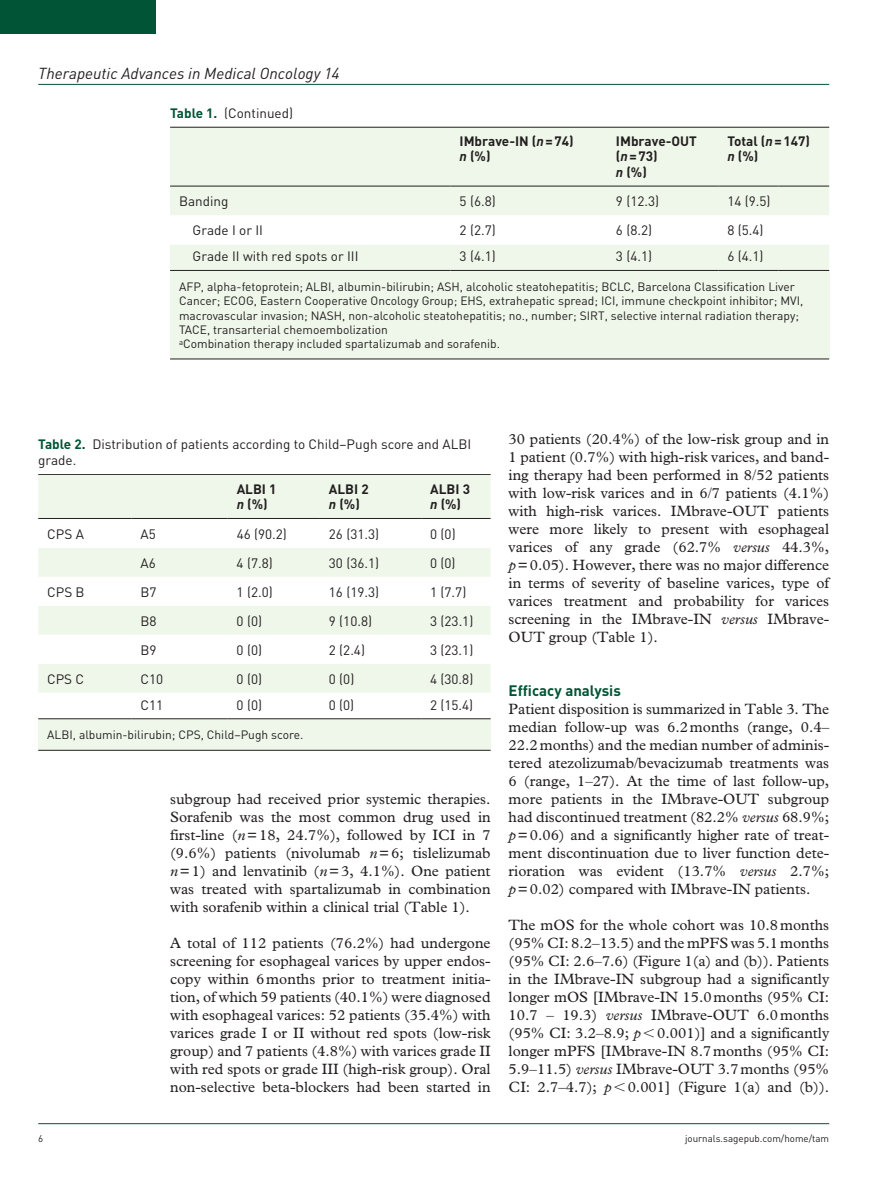
<style>
.page{position:relative;width:893px;height:1191px;background:#fff}
.page>*{position:absolute;margin:0;border:0;box-sizing:border-box;transform-origin:0 0}
.t1{font:italic 15.75px "DIN";color:#231f20}
.t2{font:15px/18px "Plantin Std";color:#231f20;text-align:justify}
.t3{font:700 15px "DIN";color:#015436}
.t4{font:13.5px/15.8px "DIN";color:#231f20}
.t5{font:700 13.5px/15.8px "DIN";color:#231f20}
.t6{font:12px/14.2px "DIN";color:#231f20}
.t7{font:9.75px "DIN";color:#231f20}
.s1{font-weight:700;color:#015436}
.s2{font-style:italic}
</style>
<div class="page">
<hr style="left:38px;top:84px;width:791px;height:1px;background:#015436">
<hr style="left:38px;top:1123px;width:791px;height:1px;background:#015436">
<div style="left:0;top:0;width:155px;height:34px;background:#015436"></div>
<div style="left:170px;top:270px;width:659px;height:88px;background:#eff7ea"></div>
<hr style="left:170px;top:358px;width:659px;height:1px;background:#231f20">
<div style="left:170px;top:128px;width:659px;height:58px;background:#eff7ea"></div>
<div style="left:170px;top:187px;width:659px;height:83px;background:#eff7ea"></div>
<svg style="left:170px;top:215px;width:659px;height:29px"></svg>
<hr style="left:170px;top:186px;width:281px;height:1px;background:#231f20">
<hr style="left:451px;top:186px;width:156px;height:1px;background:#231f20">
<hr style="left:607px;top:186px;width:111px;height:1px;background:#231f20">
<hr style="left:718px;top:186px;width:60px;height:1px;background:#231f20">
<hr style="left:778px;top:186px;width:51px;height:1px;background:#231f20">
<hr style="left:170px;top:270px;width:281px;height:1px;background:#231f20">
<hr style="left:451px;top:270px;width:156px;height:1px;background:#231f20">
<hr style="left:607px;top:270px;width:111px;height:1px;background:#231f20">
<hr style="left:718px;top:270px;width:60px;height:1px;background:#231f20">
<hr style="left:778px;top:270px;width:51px;height:1px;background:#231f20">
<hr style="left:170px;top:127px;width:659px;height:1px;background:#231f20">
<div style="left:38px;top:719px;width:453px;height:31px;background:#eff7ea"></div>
<hr style="left:38px;top:474px;width:453px;height:1px;background:#231f20">
<hr style="left:38px;top:750px;width:453px;height:1px;background:#231f20">
<div style="left:38px;top:475px;width:453px;height:43px;background:#eff7ea"></div>
<svg style="left:38px;top:548px;width:453px;height:145px;fill:#eff7ea"></svg>
<hr style="left:38px;top:518px;width:94px;height:1px;background:#231f20">
<hr style="left:132px;top:518px;width:96px;height:1px;background:#231f20">
<hr style="left:228px;top:518px;width:92px;height:1px;background:#231f20">
<hr style="left:320px;top:518px;width:101px;height:1px;background:#231f20">
<hr style="left:421px;top:518px;width:70px;height:1px;background:#231f20">
<hr style="left:38px;top:718px;width:94px;height:1px;background:#231f20">
<hr style="left:132px;top:718px;width:96px;height:1px;background:#231f20">
<hr style="left:228px;top:718px;width:92px;height:1px;background:#231f20">
<hr style="left:320px;top:718px;width:101px;height:1px;background:#231f20">
<hr style="left:421px;top:718px;width:70px;height:1px;background:#231f20">
<p class="t1" style="left:38px;top:63px;width:303px">Therapeutic Advances in Medical Oncology 14</p>
<p class="t4" style="left:170px;top:105px;width:125px"><span class="s1">Table 1.</span> (Continued)</p>
<p class="t5" style="left:460px;top:132px;width:116px">IMbrave-IN (<span class="s2">n</span>=74) <span class="s2">n</span> (%)</p>
<p class="t5" style="left:616px;top:132px;width:82px">IMbrave-OUT (<span class="s2">n</span>=73)<br><span class="s2">n</span> (%)</p>
<p class="t5" style="left:727px;top:132px;width:84px">Total (<span class="s2">n</span>=147) <span class="s2">n</span> (%)</p>
<p class="t4" style="left:179px;top:193px;width:51px">Banding</p>
<p class="t4" style="left:460px;top:193px;width:38px">5 (6.8)</p>
<p class="t4" style="left:616px;top:193px;width:45px">9 (12.3)</p>
<p class="t4" style="left:727px;top:193px;width:45px">14 (9.5)</p>
<p class="t4" style="left:193px;top:222px;width:72px">Grade I or II</p>
<p class="t4" style="left:460px;top:222px;width:38px">2 (2.7)</p>
<p class="t4" style="left:616px;top:222px;width:38px">6 (8.2)</p>
<p class="t4" style="left:727px;top:222px;width:38px">8 (5.4)</p>
<p class="t4" style="left:193px;top:248px;width:167px">Grade II with red spots or III</p>
<p class="t4" style="left:460px;top:248px;width:38px">3 (4.1)</p>
<p class="t4" style="left:616px;top:248px;width:38px">3 (4.1)</p>
<p class="t4" style="left:727px;top:248px;width:38px">6 (4.1)</p>
<p class="t6" style="left:179px;top:279px;width:626px">AFP, alpha-fetoprotein; ALBI, albumin-bilirubin; ASH, alcoholic steatohepatitis; BCLC, Barcelona Classification Liver Cancer; ECOG, Eastern Cooperative Oncology Group; EHS, extrahepatic spread; ICI, immune checkpoint inhibitor; MVI, macrovascular invasion; NASH, non-alcoholic steatohepatitis; no., number; SIRT, selective internal radiation therapy; TACE, transarterial chemoembolization<br><sup>a</sup>Combination therapy included spartalizumab and sorafenib.</p>
<p class="t4" style="left:38px;top:436px;width:434px"><span class="s1">Table 2.</span> Distribution of patients according to Child–Pugh score and ALBI grade.</p>
<p class="t5" style="left:237px;top:480px;width:41px">ALBI 1 <span class="s2">n</span> (%)</p>
<p class="t5" style="left:329px;top:480px;width:41px">ALBI 2 <span class="s2">n</span> (%)</p>
<p class="t5" style="left:430px;top:480px;width:41px">ALBI 3 <span class="s2">n</span> (%)</p>
<p class="t4" style="left:47px;top:526px;width:38px">CPS A</p>
<p class="t4" style="left:141px;top:526px;width:17px">A5</p>
<p class="t4" style="left:237px;top:526px;width:52px">46 (90.2)</p>
<p class="t4" style="left:329px;top:526px;width:52px">26 (31.3)</p>
<p class="t4" style="left:430px;top:526px;width:27px">0 (0)</p>
<p class="t4" style="left:141px;top:555px;width:17px">A6</p>
<p class="t4" style="left:237px;top:555px;width:38px">4 (7.8)</p>
<p class="t4" style="left:329px;top:555px;width:52px">30 (36.1)</p>
<p class="t4" style="left:430px;top:555px;width:27px">0 (0)</p>
<p class="t4" style="left:47px;top:584px;width:39px">CPS B</p>
<p class="t4" style="left:141px;top:584px;width:18px">B7</p>
<p class="t4" style="left:237px;top:584px;width:38px">1 (2.0)</p>
<p class="t4" style="left:329px;top:584px;width:52px">16 (19.3)</p>
<p class="t4" style="left:430px;top:584px;width:38px">1 (7.7)</p>
<p class="t4" style="left:141px;top:613px;width:18px">B8</p>
<p class="t4" style="left:237px;top:613px;width:27px">0 (0)</p>
<p class="t4" style="left:329px;top:613px;width:45px">9 (10.8)</p>
<p class="t4" style="left:430px;top:613px;width:45px">3 (23.1)</p>
<p class="t4" style="left:141px;top:642px;width:18px">B9</p>
<p class="t4" style="left:237px;top:642px;width:27px">0 (0)</p>
<p class="t4" style="left:329px;top:642px;width:38px">2 (2.4)</p>
<p class="t4" style="left:430px;top:642px;width:45px">3 (23.1)</p>
<p class="t4" style="left:47px;top:671px;width:39px">CPS C</p>
<p class="t4" style="left:141px;top:671px;width:24px">C10</p>
<p class="t4" style="left:237px;top:671px;width:27px">0 (0)</p>
<p class="t4" style="left:329px;top:671px;width:27px">0 (0)</p>
<p class="t4" style="left:430px;top:671px;width:45px">4 (30.8)</p>
<p class="t4" style="left:141px;top:697px;width:24px">C11</p>
<p class="t4" style="left:237px;top:697px;width:27px">0 (0)</p>
<p class="t4" style="left:329px;top:697px;width:27px">0 (0)</p>
<p class="t4" style="left:430px;top:697px;width:45px">2 (15.4)</p>
<p class="t6" style="left:47px;top:727px;width:258px">ALBI, albumin-bilirubin; CPS, Child–Pugh score.</p>
<p class="t2" style="left:170px;top:790px;width:322px">subgroup had received prior systemic therapies.<br>Sorafenib was the most common drug used in first-line (<span class="s2">n</span>=18, 24.7%), followed by ICI in 7 (9.6%) patients (nivolumab <span class="s2">n</span>=6; tislelizumab <span class="s2">n</span>=1) and lenvatinib (<span class="s2">n</span>=3, 4.1%). One patient was treated with spartalizumab in combination with sorafenib within a clinical trial (Table 1).</p>
<p class="t2" style="left:170px;top:934px;width:322px">A total of 112 patients (76.2%) had undergone screening for esophageal varices by upper endos&shy;copy within 6months prior to treatment initia&shy;tion, of which 59 patients (40.1%) were diagnosed with esophageal varices: 52 patients (35.4%) with varices grade I or II without red spots (low-risk group) and 7 patients (4.8%) with varices grade II with red spots or grade III (high-risk group). Oral non-selective beta-blockers had been started in</p>
<p class="t2" style="left:509px;top:430px;width:322px">30 patients (20.4%) of the low-risk group and in 1 patient (0.7%) with high-risk varices, and band&shy;ing therapy had been performed in 8/52 patients with low-risk varices and in 6/7 patients (4.1%) with high-risk varices. IMbrave-OUT patients were more likely to present with esophageal varices of any grade (62.7% <span class="s2">versus</span> 44.3%, <span class="s2">p</span>=0.05). However, there was no major difference in terms of severity of baseline varices, type of varices treatment and probability for varices screening in the IMbrave-IN <span class="s2">versus</span> IMbrave-OUT group (Table 1).</p>
<p class="t3" style="left:509px;top:681px;width:114px">Efficacy analysis</p>
<p class="t2" style="left:509px;top:700px;width:322px">Patient disposition is summarized in Table 3. The median follow-up was 6.2months (range, 0.4– 22.2months) and the median number of adminis&shy;tered atezolizumab/bevacizumab treatments was 6 (range, 1–27). At the time of last follow-up, more patients in the IMbrave-OUT subgroup had discontinued treatment (82.2% <span class="s2">versus</span> 68.9%; <span class="s2">p</span>=0.06) and a significantly higher rate of treat&shy;ment discontinuation due to liver function dete&shy;rioration was evident (13.7% <span class="s2">versus</span> 2.7%; <span class="s2">p</span>=0.02) compared with IMbrave-IN patients.</p>
<p class="t2" style="left:509px;top:916px;width:322px">The mOS for the whole cohort was 10.8months (95% CI: 8.2–13.5) and the mPFS was 5.1months (95% CI: 2.6–7.6) (Figure 1(a) and (b)). Patients in the IMbrave-IN subgroup had a significantly longer mOS [IMbrave-IN 15.0months (95% CI:<br>10.7 – 19.3) <span class="s2">versus</span> IMbrave-OUT 6.0months (95% CI: 3.2–8.9; <span class="s2">p</span> 0.001)] and a significantly longer mPFS [IMbrave-IN 8.7months (95% CI:<br>5.9–11.5) <span class="s2">versus</span> IMbrave-OUT 3.7months (95% CI: 2.7–4.7); <span class="s2">p</span> 0.001] (Figure 1(a) and (b)).</p>
<p class="t7" style="left:38px;top:1132px;width:7px">6</p>
<p class="t7" style="left:685px;top:1132px;width:146px">journals.sagepub.com/home/tam</p>
</div>
